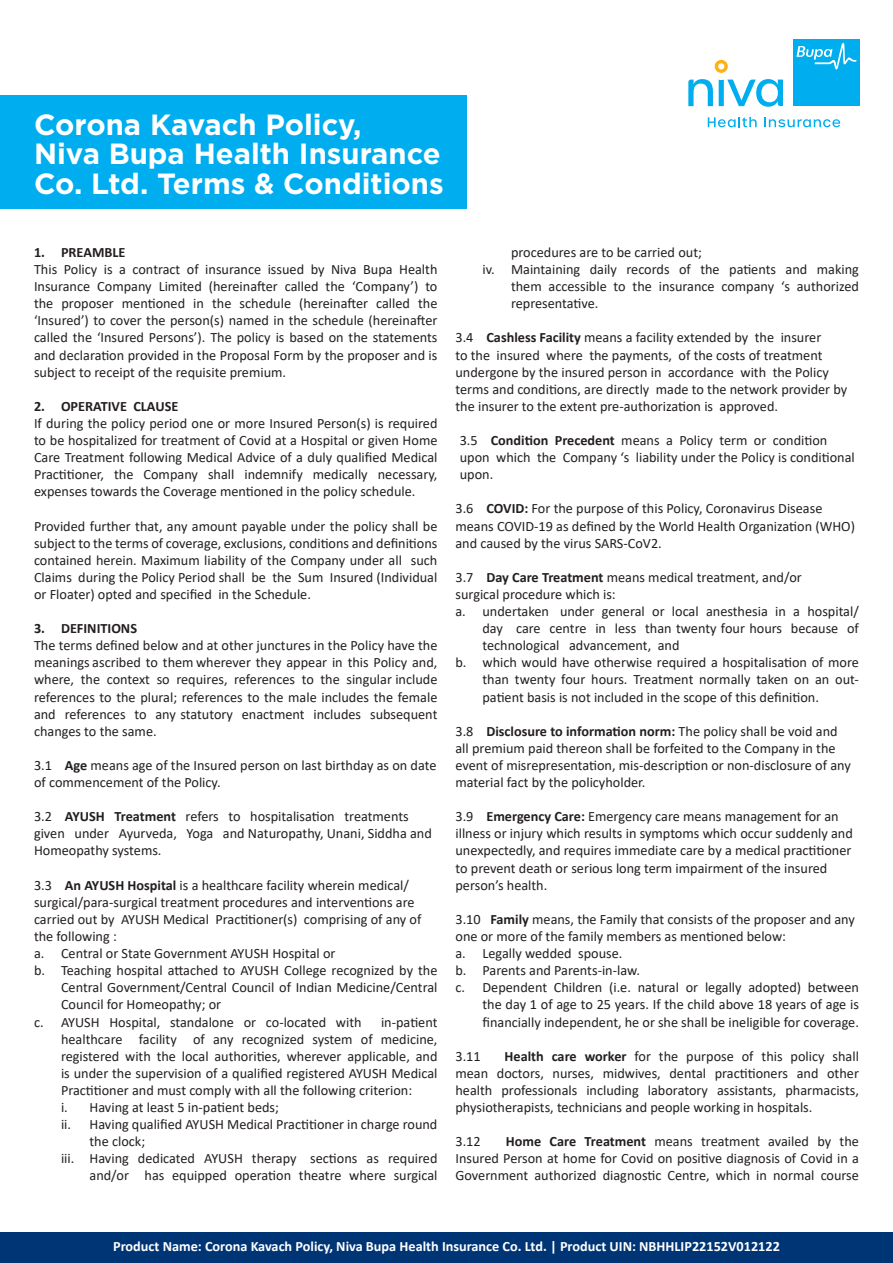
<style>
.page{position:relative;width:893px;height:1263px;background:#fff}
.page>*{position:absolute;margin:0;border:0;box-sizing:border-box;transform-origin:0 0}
.t1{font:700 29.25px/29.4px "Gotham";color:#fff}
.t2{font:14.25px/17.1px "Calibri";color:#241f1f}
.t3{font:700 14.25px "Calibri";color:#fff}
.t4{font:700 14.25px "Calibri";color:#241f1f}
.s1{font-weight:700}
</style>
<div class="page">
<div style="left:0;top:1233px;width:893px;height:30px;background:#003575"></div>
<div style="left:0;top:96px;width:466px;height:113px;background:#00aeef"></div>
<svg style="left:708px;top:117px;width:49px;height:10px"></svg>
<svg style="left:764px;top:117px;width:76px;height:10px"></svg>
<div style="left:793px;top:40px;width:67px;height:66px;background:#00aeef"></div>
<svg style="left:796px;top:43px;width:60px;height:26px"></svg>
<svg style="left:688px;top:79px;width:95px;height:28px"></svg>
<svg style="left:715px;top:60px;width:13px;height:13px"></svg>
<h1 class="t1" style="left:34px;top:109px;width:411px">Corona Kavach Policy,<br>Niva Bupa Health Insurance<br>Co. Ltd. Terms &amp; Conditions</h1>
<p class="t4" style="left:34px;top:242px;width:93px">1. PREAMBLE</p>
<p class="t2" style="left:34px;top:260px;width:405px;text-align:justify">This Policy is a contract of insurance issued by Niva Bupa Health Insurance Company Limited (hereinafter called the ‘Company’) to the proposer mentioned in the schedule (hereinafter called the ‘Insured’) to cover the person(s) named in the schedule (hereinafter called the ‘Insured Persons’). The policy is based on the statements and declaration provided in the Proposal Form by the proposer and is subject to receipt of the requisite premium.</p>
<p class="t4" style="left:34px;top:396px;width:146px">2. OPERATIVE CLAUSE</p>
<p class="t2" style="left:34px;top:414px;width:405px;text-align:justify">If during the policy period one or more Insured Person(s) is required to be hospitalized for treatment of Covid at a Hospital or given Home Care Treatment following Medical Advice of a duly qualified Medical Practitioner, the Company shall indemnify medically necessary, expenses towards the Coverage mentioned in the policy schedule.</p>
<p class="t2" style="left:34px;top:517px;width:405px;text-align:justify">Provided further that, any amount payable under the policy shall be subject to the terms of coverage, exclusions, conditions and definitions contained herein. Maximum liability of the Company under all such Claims during the Policy Period shall be the Sum Insured (Individual or Floater) opted and specified in the Schedule.</p>
<p class="t4" style="left:34px;top:618px;width:105px">3. DEFINITIONS</p>
<p class="t2" style="left:34px;top:637px;width:405px;text-align:justify">The terms defined below and at other junctures in the Policy have the meanings ascribed to them wherever they appear in this Policy and, where, the context so requires, references to the singular include references to the plural; references to the male includes the female and references to any statutory enactment includes subsequent changes to the same.</p>
<p class="t2" style="left:34px;top:756px;width:404px">3.1 <span class="s1">Age</span> means age of the Insured person on last birthday as on date of commencement of the Policy.</p>
<p class="t2" style="left:34px;top:808px;width:399px">3.2 <span class="s1">AYUSH Treatment</span> refers to hospitalisation treatments given under Ayurveda, Yoga and Naturopathy, Unani, Siddha and<br>Homeopathy systems.</p>
<p class="t2" style="left:34px;top:876px;width:376px">3.3 <span class="s1">An AYUSH Hospital</span> is a healthcare facility wherein medical/</p>
<p class="t2" style="left:34px;top:893px;width:382px">surgical/para-surgical treatment procedures and interventions are</p>
<p class="t2" style="left:34px;top:910px;width:389px">carried out by AYUSH Medical Practitioner(s) comprising of any of</p>
<p class="t2" style="left:34px;top:927px;width:84px">the following :</p>
<p class="t2" style="left:34px;top:944px;width:303px">a. Central or State Government AYUSH Hospital or</p>
<p class="t2" style="left:34px;top:961px;width:405px">b. Teaching hospital attached to AYUSH College recognized by the</p>
<p class="t2" style="left:61px;top:979px;width:378px">Central Government/Central Council of Indian Medicine/Central</p>
<p class="t2" style="left:61px;top:996px;width:162px">Council for Homeopathy; or</p>
<p class="t2" style="left:34px;top:1013px;width:329px">c. AYUSH Hospital, standalone or co-located with</p>
<p class="t2" style="left:381px;top:1013px;width:58px">in-patient</p>
<p class="t2" style="left:61px;top:1030px;width:378px">healthcare facility of any recognized system of medicine,</p>
<p class="t2" style="left:61px;top:1047px;width:378px">registered with the local authorities, wherever applicable, and</p>
<p class="t2" style="left:61px;top:1064px;width:378px">is under the supervision of a qualified registered AYUSH Medical</p>
<p class="t2" style="left:61px;top:1081px;width:353px">Practitioner and must comply with all the following criterion:</p>
<p class="t2" style="left:61px;top:1098px;width:219px">i. Having at least 5 in-patient beds;</p>
<p class="t2" style="left:61px;top:1115px;width:378px">ii. Having qualified AYUSH Medical Practitioner in charge round</p>
<p class="t2" style="left:90px;top:1132px;width:57px">the clock;</p>
<p class="t2" style="left:61px;top:1150px;width:378px">iii. Having dedicated AYUSH therapy sections as required</p>
<p class="t2" style="left:90px;top:1167px;width:349px">and/or has equipped operation theatre where surgical</p>
<p class="t2" style="left:511px;top:243px;width:192px">procedures are to be carried out;</p>
<p class="t2" style="left:482px;top:260px;width:378px">iv. Maintaining daily records of the patients and making</p>
<p class="t2" style="left:511px;top:277px;width:349px">them accessible to the insurance company ‘s authorized</p>
<p class="t2" style="left:511px;top:295px;width:89px">representative.</p>
<p class="t2" style="left:455px;top:329px;width:393px">3.4 <span class="s1">Cashless Facility</span> means a facility extended by the insurer<br>to the insured where the payments, of the costs of treatment undergone by the insured person in accordance with the Policy terms and conditions, are directly made to the network provider by the insurer to the extent pre-authorization is approved.</p>
<p class="t2" style="left:460px;top:431px;width:397px">3.5 <span class="s1">Condition Precedent</span> means a Policy term or condition upon which the Company ‘s liability under the Policy is conditional upon.</p>
<p class="t2" style="left:455px;top:500px;width:401px">3.6 <span class="s1">COVID:</span> For the purpose of this Policy, Coronavirus Disease means COVID-19 as defined by the World Health Organization (WHO) and caused by the virus SARS-CoV2.</p>
<p class="t2" style="left:455px;top:568px;width:348px">3.7 <span class="s1">Day Care Treatment</span> means medical treatment, and/or</p>
<p class="t2" style="left:455px;top:585px;width:162px">surgical procedure which is:</p>
<p class="t2" style="left:455px;top:602px;width:405px">a. undertaken under general or local anesthesia in a hospital/</p>
<p class="t2" style="left:482px;top:619px;width:378px">day care centre in less than twenty four hours because of</p>
<p class="t2" style="left:482px;top:637px;width:199px">technological advancement, and</p>
<p class="t2" style="left:455px;top:654px;width:405px">b. which would have otherwise required a hospitalisation of more</p>
<p class="t2" style="left:482px;top:671px;width:378px">than twenty four hours. Treatment normally taken on an out-</p>
<p class="t2" style="left:482px;top:688px;width:338px">patient basis is not included in the scope of this definition.</p>
<p class="t2" style="left:455px;top:722px;width:397px">3.8 <span class="s1">Disclosure to information norm:</span> The policy shall be void and all premium paid thereon shall be forfeited to the Company in the event of misrepresentation, mis-description or non-disclosure of any material fact by the policyholder.</p>
<p class="t2" style="left:455px;top:808px;width:399px">3.9 <span class="s1">Emergency Care:</span> Emergency care means management for an illness or injury which results in symptoms which occur suddenly and unexpectedly, and requires immediate care by a medical practitioner to prevent death or serious long term impairment of the insured person’s health.</p>
<p class="t2" style="left:455px;top:910px;width:401px">3.10 <span class="s1">Family</span> means, the Family that consists of the proposer and any</p>
<p class="t2" style="left:455px;top:927px;width:332px">one or more of the family members as mentioned below:</p>
<p class="t2" style="left:455px;top:944px;width:169px">a. Legally wedded spouse.</p>
<p class="t2" style="left:455px;top:961px;width:186px">b. Parents and Parents-in-law.</p>
<p class="t2" style="left:455px;top:979px;width:405px">c. Dependent Children (i.e. natural or legally adopted) between</p>
<p class="t2" style="left:482px;top:996px;width:378px">the day 1 of age to 25 years. If the child above 18 years of age is</p>
<p class="t2" style="left:482px;top:1013px;width:378px">financially independent, he or she shall be ineligible for coverage.</p>
<p class="t2" style="left:455px;top:1047px;width:27px">3.11</p>
<p class="t2" style="left:455px;top:1047px;width:405px;text-align:justify;text-indent:49px"><span class="s1">Health care worker</span> for the purpose of this policy shall mean doctors, nurses, midwives, dental practitioners and other health professionals including laboratory assistants, pharmacists, physiotherapists, technicians and people working in hospitals.</p>
<p class="t2" style="left:455px;top:1132px;width:27px">3.12</p>
<p class="t2" style="left:455px;top:1132px;width:405px;text-align:justify;text-indent:50px"><span class="s1">Home Care Treatment</span> means treatment availed by the Insured Person at home for Covid on positive diagnosis of Covid in a Government authorized diagnostic Centre, which in normal course</p>
<p class="t3" style="left:113px;top:1236px;width:668px">Product Name: Corona Kavach Policy, Niva Bupa Health Insurance Co. Ltd. | Product UIN: NBHHLIP22152V012122</p>
</div>
